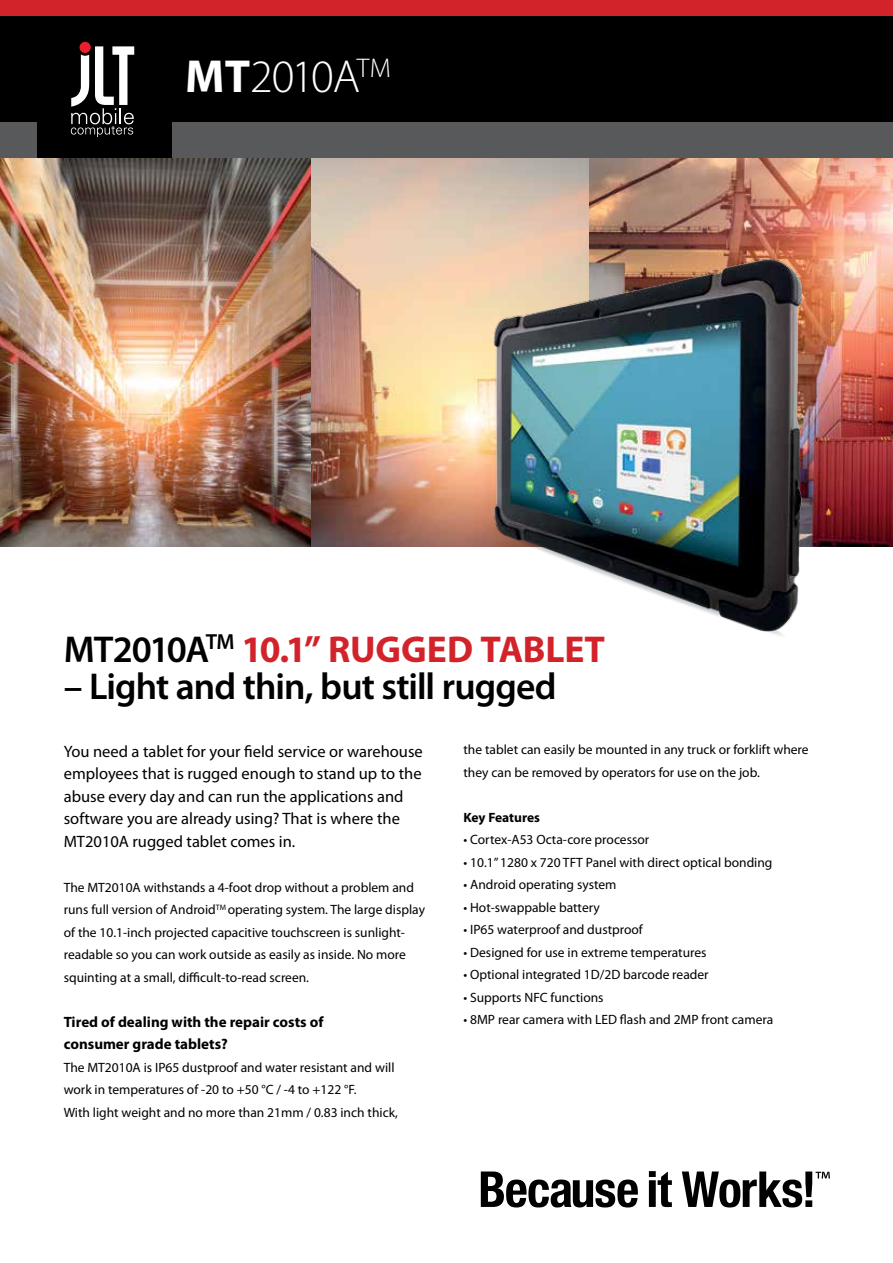
<style>
.page{position:relative;width:893px;height:1263px;background:#fff}
.page>*{position:absolute;margin:0;border:0;box-sizing:border-box;transform-origin:0 0}
.t1{font:300 46.5px "Myriad Pro";letter-spacing:-.045em;color:#fff}
.t2{font:600 37.5px "Myriad Pro";letter-spacing:-.025em;color:#000}
.t3{font:700 37.5px "Myriad Pro";letter-spacing:-.005em;color:#d2232a}
.t4{font:16.5px/22.5px "Myriad Pro";color:#000}
.t5{font:700 15px/22.5px "Myriad Pro";color:#000}
.t6{font:13.5px/22.5px "Myriad Pro";color:#000}
.t7{font:700 13.5px "Myriad Pro";letter-spacing:-.005em;color:#000}
.s1{font-weight:700}
.s2{font-weight:600;color:#000}
</style>
<div class="page">
<img style="left:311px;top:158px;width:278px;height:389px">
<img style="left:589px;top:158px;width:304px;height:389px">
<img style="left:0;top:158px;width:311px;height:389px">
<div style="left:0;top:0;width:893px;height:158px;background:#000"></div>
<div style="left:0;top:122px;width:893px;height:35px;background:#58595b"></div>
<div style="left:0;top:0;width:893px;height:16px;background:#d2232a"></div>
<div style="left:37px;top:29px;width:135px;height:128px;background:#000"></div>
<svg style="left:71px;top:46px;width:63px;height:91px"></svg>
<div style="left:80px;top:42px;width:11px;height:11px;background:#ec1f2f;border-radius:50%"></div>
<img style="left:477px;top:254px;width:336px;height:382px">
<svg style="left:481px;top:1171px;width:157px;height:36px"></svg>
<svg style="left:649px;top:1171px;width:23px;height:36px"></svg>
<svg style="left:682px;top:1171px;width:148px;height:36px"></svg>
<h1 class="t1" style="left:185px;top:51px;width:207px"><span class="s1">MT</span>2010A<sup>TM</sup></h1>
<h2 class="t3" style="left:64px;top:628px;width:536px"><span class="s2">MT2010A</span><sup>TM</sup> 10.1” Rugged Tablet</h2>
<h2 class="t2" style="left:64px;top:666px;width:494px">– Light and thin, but still rugged</h2>
<p class="t4" style="left:64px;top:740px;width:361px">You need a tablet for your field service or warehouse employees that is rugged enough to stand up to the abuse every day and can run the applications and software you are already using? That is where the MT2010A rugged tablet comes in.</p>
<p class="t6" style="left:64px;top:876px;width:363px">The MT2010A withstands a 4-foot drop without a problem and runs full version of Android<sup>TM</sup> operating system. The large display of the 10.1-inch projected capacitive touchscreen is sunlight&shy;readable so you can work outside as easily as inside. No more squinting at a small, difficult-to-read screen.</p>
<p class="t5" style="left:64px;top:1010px;width:261px">Tired of dealing with the repair costs of consumer grade tablets?</p>
<p class="t6" style="left:64px;top:1056px;width:336px">The MT2010A is IP65 dustproof and water resistant and will work in temperatures of -20 to +50 °C / -4 to +122 °F.<br>With light weight and no more than 21mm / 0.83 inch thick,</p>
<p class="t6" style="left:463px;top:739px;width:347px">the tablet can easily be mounted in any truck or forklift where they can be removed by operators for use on the job.</p>
<p class="t7" style="left:463px;top:810px;width:78px">Key Features</p>
<p class="t6" style="left:463px;top:829px;width:187px">• Cortex-A53 Octa-core processor</p>
<p class="t6" style="left:463px;top:851px;width:310px">• 10.1” 1280 x 720 TFT Panel with direct optical bonding</p>
<p class="t6" style="left:463px;top:874px;width:154px">• Android operating system</p>
<p class="t6" style="left:463px;top:896px;width:138px">• Hot-swappable battery</p>
<p class="t6" style="left:463px;top:919px;width:181px">• IP65 waterproof and dustproof</p>
<p class="t6" style="left:463px;top:941px;width:245px">• Designed for use in extreme temperatures</p>
<p class="t6" style="left:463px;top:964px;width:247px">• Optional integrated 1D/2D barcode reader</p>
<p class="t6" style="left:463px;top:986px;width:142px">• Supports NFC functions</p>
<p class="t6" style="left:463px;top:1009px;width:311px">• 8MP rear camera with LED flash and 2MP front camera</p>
</div>
